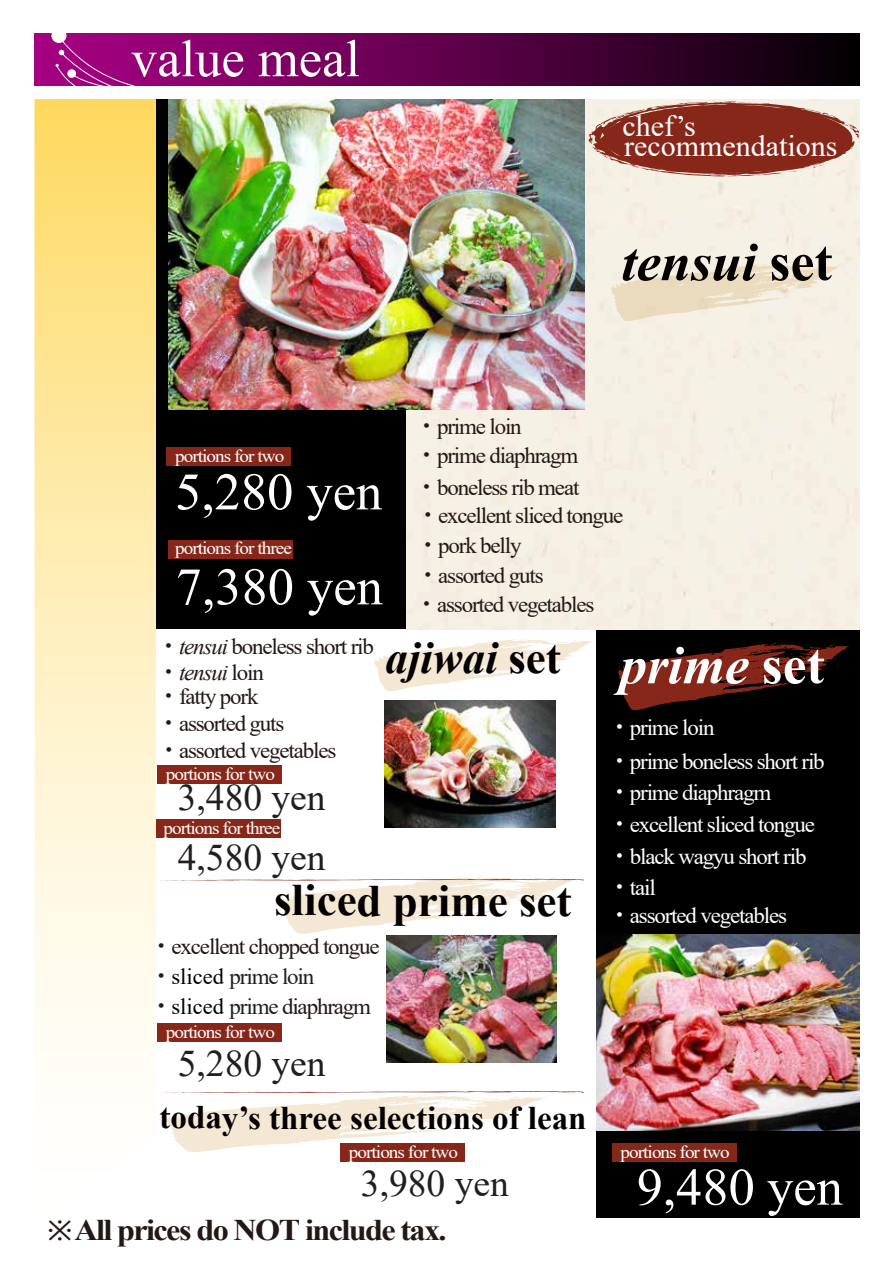
<style>
.page{position:relative;width:893px;height:1263px;background:#fff}
.page>*{position:absolute;margin:0;border:0;box-sizing:border-box;transform-origin:0 0}
.t1{font:italic 700 54px "Times New Roman";color:#040000}
.t2{font:italic 700 54px "Times New Roman";color:#fff}
.t3{font:52.5px "Times New Roman";color:#fff}
.t4{font:700 45px "Times New Roman";letter-spacing:-.005em;color:#040000}
.t5{font:italic 700 45px "Times New Roman";color:#040000}
.t6{font:37.5px/59.7px "Times New Roman";color:#221e1f}
.t7{font:700 33px "Times New Roman";letter-spacing:-.005em;color:#040000}
.t8{font:700 30px "Times New Roman";letter-spacing:-.05em;color:#231815;scale:1.07 1}
.t9{font:30px "Times New Roman";color:#fff}
.t10{font:22.5px/29.1px "Times New Roman";letter-spacing:-.05em;color:#231815}
.t11{font:22.5px/31.8px "Times New Roman";letter-spacing:-.05em;color:#fff}
.t12{font:22.5px "Times New Roman";letter-spacing:-.05em;color:#221e1f}
.t13{font:18px "Times New Roman";letter-spacing:-.05em;color:#fff;scale:1.06 1}
.s1{font-style:normal}
.s2{font-family:"Koz Go Pr 6 N"}
.s3{font-style:italic}
.s4{font-family:"Koz Go Pr 6 N";color:#221e1f}
.s5{color:#040000}
.s6{color:#221e1f}
</style>
<div class="page">
<svg style="left:34px;top:34px;width:826px;height:52px;background:#50003f"></svg>
<svg style="left:51px;top:33px;width:120px;height:53px;background:#a11082"></svg>
<svg style="left:34px;top:99px;width:122px;height:953px;background:#feecb2"></svg>
<div style="left:596px;top:631px;width:264px;height:587px;background:#000"></div>
<div style="left:156px;top:100px;width:270px;height:529px;background:#000"></div>
<div style="left:406px;top:99px;width:454px;height:531px;background:#f5f1e5"></div>
<img style="left:386px;top:935px;width:170px;height:128px">
<div style="left:167px;top:447px;width:124px;height:18px;background:#87271a"></div>
<svg style="left:588px;top:101px;width:272px;height:76px;background:#a55e51"></svg>
<svg style="left:374px;top:639px;width:218px;height:52px"></svg>
<svg style="left:161px;top:875px;width:423px;height:59px"></svg>
<svg style="left:161px;top:1091px;width:423px;height:61px"></svg>
<img style="left:168px;top:99px;width:417px;height:310px">
<img style="left:596px;top:934px;width:263px;height:196px">
<svg style="left:618px;top:642px;width:231px;height:68px"></svg>
<img style="left:385px;top:700px;width:170px;height:128px">
<div style="left:168px;top:541px;width:124px;height:18px;background:#87271a"></div>
<svg style="left:611px;top:263px;width:229px;height:58px;background:#efe5d2"></svg>
<div style="left:612px;top:1143px;width:124px;height:18px;background:#87271a"></div>
<div style="left:156px;top:820px;width:124px;height:18px;background:#87271a"></div>
<div style="left:157px;top:1023px;width:124px;height:18px;background:#87271a"></div>
<div style="left:157px;top:765px;width:124px;height:18px;background:#87271a"></div>
<div style="left:340px;top:1143px;width:125px;height:18px;background:#87271a"></div>
<h2 class="t3" style="left:131px;top:22px;width:230px">value meal</h2>
<h3 class="t9" style="left:622px;top:105px;width:75px">chef’s</h3>
<h3 class="t9" style="left:624px;top:125px;width:215px">recommendations</h3>
<h1 class="t1" style="left:622px;top:224px;width:212px">tensui <span class="s1">set</span></h1>
<p class="t13" style="left:175px;top:443px;width:104px">portions for two</p>
<h2 class="t3" style="left:175px;top:455px;width:209px">5,280 yen</h2>
<p class="t13" style="left:175px;top:536px;width:112px">portions for three</p>
<h2 class="t3" style="left:176px;top:550px;width:209px">7,380 yen</h2>
<p class="t10" style="left:415px;top:411px;width:108px"><span class="s2">・</span>prime loin</p>
<p class="t10" style="left:415px;top:440px;width:165px"><span class="s2">・</span>prime diaphragm</p>
<p class="t10" style="left:415px;top:472px;width:210px"><span class="s2">・</span>boneless rib meat<span class="s2">・</span>excellent sliced tongue<span class="s2">・</span>pork belly<br><span class="s2">・</span>assorted guts</p>
<p class="t10" style="left:415px;top:589px;width:181px"><span class="s2">・</span>assorted vegetables</p>
<p class="t10" style="left:157px;top:633px;width:218px;line-height:25.2px"><span class="s2">・</span><span class="s3">tensui</span> boneless short rib<span class="s2">・</span><span class="s3">tensui</span> loin<br><span class="s2">・</span>fatty pork</p>
<p class="t10" style="left:157px;top:710px;width:181px;line-height:26.2px"><span class="s2">・</span>assorted guts<span class="s2">・</span>assorted vegetables</p>
<p class="t13" style="left:166px;top:761px;width:104px">portions for two</p>
<h3 class="t6" style="left:178px;top:766px;width:149px">3,480 yen<br>4,580 yen</h3>
<p class="t13" style="left:163px;top:815px;width:112px">portions for three</p>
<h3 class="t5" style="left:385px;top:627px;width:177px">ajiwai <span class="s1">set</span></h3>
<h3 class="t4" style="left:274px;top:868px;width:299px">sliced prime set</h3>
<p class="t10" style="left:150px;top:931px;width:232px"><span class="s4">・</span>excellent chopped tongue</p>
<p class="t10" style="left:150px;top:991px;width:223px"><span class="s4">・</span><span class="s5">sliced</span> <span class="s6">prime</span> diaphragm</p>
<p class="t12" style="left:150px;top:960px;width:166px"><span class="s2">・</span><span class="s5">sliced</span> prime loin</p>
<p class="t13" style="left:166px;top:1019px;width:104px">portions for two</p>
<h3 class="t6" style="left:178px;top:1032px;width:149px">5,280 yen</h3>
<h3 class="t7" style="left:160px;top:1094px;width:429px">today’s three selections of lean</h3>
<p class="t13" style="left:349px;top:1139px;width:104px">portions for two</p>
<h3 class="t6" style="left:361px;top:1152px;width:149px">3,980 yen</h3>
<h3 class="t8" style="left:44px;top:1208px;width:378px">※All prices do NOT include tax.</h3>
<h1 class="t2" style="left:620px;top:627px;width:206px">prime <span class="s1">set</span></h1>
<p class="t11" style="left:608px;top:710px;width:108px"><span class="s2">・</span>prime loin</p>
<p class="t11" style="left:608px;top:744px;width:218px"><span class="s2">・</span>prime boneless short rib</p>
<p class="t11" style="left:608px;top:776px;width:165px"><span class="s2">・</span>prime diaphragm</p>
<p class="t11" style="left:608px;top:808px;width:208px"><span class="s2">・</span>excellent sliced tongue<span class="s2">・</span>black wagyu short rib<span class="s2">・</span>tail</p>
<p class="t11" style="left:608px;top:899px;width:181px"><span class="s2">・</span>assorted vegetables</p>
<p class="t13" style="left:621px;top:1139px;width:104px">portions for two</p>
<h2 class="t3" style="left:637px;top:1150px;width:208px">9,480 yen</h2>
</div>
